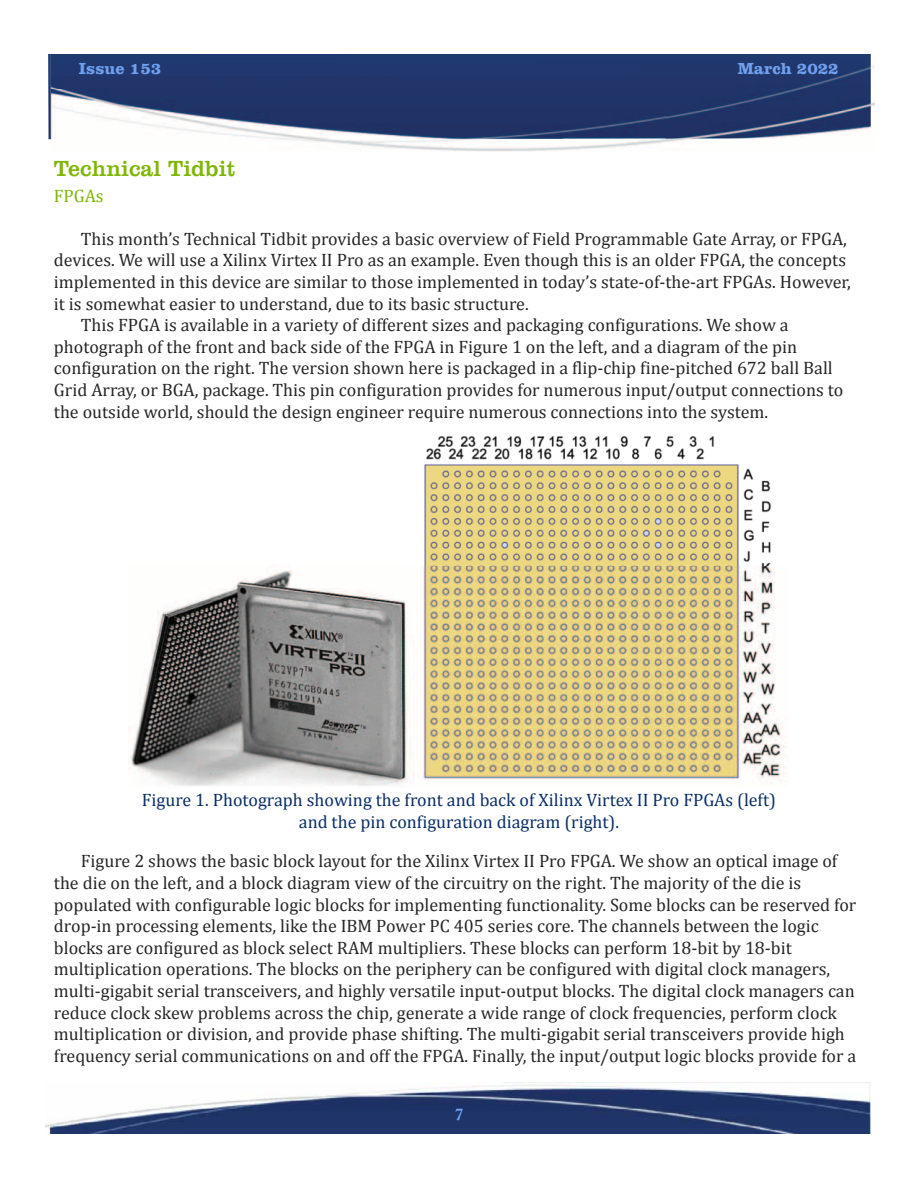
<style>
.page{position:relative;width:918px;height:1188px;background:#fff}
.page>*{position:absolute;margin:0;border:0;box-sizing:border-box;transform-origin:0 0}
.t1{font:22.5px "Clarendon BT";color:#7eb606}
.t2{font:18px/21.6px "Cambria";color:#272526}
.t3{font:18px/21.6px "Cambria";color:#0b2e67;text-align:center}
.t4{font:18px "Cambria";color:#7eb606}
.t5{font:700 16.5px "Clarendon BT";color:#6fa0ef}
.t6{font:700 16.5px "Calisto";color:#6fa0ef}
</style>
<div class="page">
<img style="left:45px;top:1082px;width:825px;height:52px">
<img style="left:48px;top:54px;width:775px;height:85px">
<img style="left:823px;top:54px;width:52px;height:80px">
<img style="left:51px;top:138px;width:772px;height:14px">
<img style="left:128px;top:565px;width:287px;height:221px">
<img style="left:421px;top:436px;width:365px;height:348px">
<p class="t5" style="left:79px;top:63px;width:84px">Issue 153</p>
<p class="t5" style="left:738px;top:63px;width:103px">March 2022</p>
<p class="t1" style="left:54px;top:160px;width:183px">Technical Tidbit</p>
<p class="t4" style="left:54px;top:184px;width:51px">FPGAs</p>
<p class="t2" style="left:81px;top:227px;width:767px">This month’s Technical Tidbit provides a basic overview of Field Programmable Gate Array, or FPGA,</p>
<p class="t2" style="left:54px;top:249px;width:794px">devices. We will use a Xilinx Virtex II Pro as an example. Even though this is an older FPGA, the concepts</p>
<p class="t2" style="left:54px;top:271px;width:799px">implemented in this device are similar to those implemented in today’s state-of-the-art FPGAs. However,</p>
<p class="t2" style="left:54px;top:292px;width:476px">it is somewhat easier to understand, due to its basic structure.</p>
<p class="t2" style="left:81px;top:314px;width:709px">This FPGA is available in a variety of different sizes and packaging configurations. We show a</p>
<p class="t2" style="left:54px;top:335px;width:745px">photograph of the front and back side of the FPGA in Figure 1 on the left, and a diagram of the pin</p>
<p class="t2" style="left:54px;top:357px;width:780px">configuration on the right. The version shown here is packaged in a flip-chip fine-pitched 672 ball Ball</p>
<p class="t2" style="left:54px;top:379px;width:791px">Grid Array, or BGA, package. This pin configuration provides for numerous input/output connections to</p>
<p class="t2" style="left:54px;top:400px;width:716px">the outside world, should the design engineer require numerous connections into the system.</p>
<p class="t3" style="left:142px;top:789px;width:636px">Figure 1. Photograph showing the front and back of Xilinx Virtex II Pro FPGAs (left) and the pin configuration diagram (right).</p>
<p class="t2" style="left:54px;top:850px;width:804px;text-indent:27px">Figure 2 shows the basic block layout for the Xilinx Virtex II Pro FPGA. We show an optical image of the die on the left, and a block diagram view of the circuitry on the right. The majority of the die is populated with configurable logic blocks for implementing functionality. Some blocks can be reserved for drop-in processing elements, like the IBM Power PC 405 series core. The channels between the logic blocks are configured as block select RAM multipliers. These blocks can perform 18-bit by 18-bit multiplication operations. The blocks on the periphery can be configured with digital clock managers, multi-gigabit serial transceivers, and highly versatile input-output blocks. The digital clock managers can reduce clock skew problems across the chip, generate a wide range of clock frequencies, perform clock multiplication or division, and provide phase shifting. The multi-gigabit serial transceivers provide high frequency serial communications on and off the FPGA. Finally, the input/output logic blocks provide for a</p>
<p class="t6" style="left:455px;top:1108px;width:10px">7</p>
</div>
